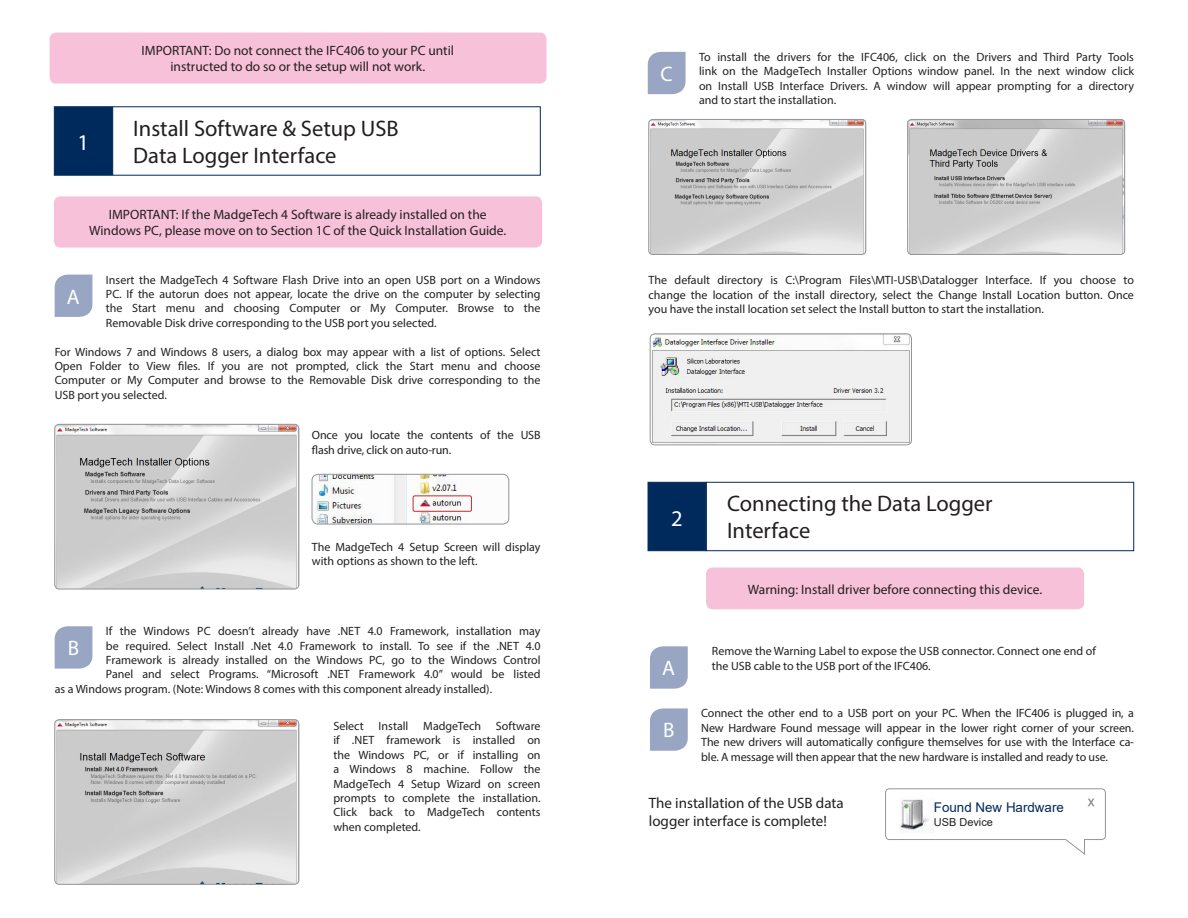
<style>
.page{position:relative;width:1188px;height:918px;background:#fff}
.page>*{position:absolute;margin:0;border:0;box-sizing:border-box;transform-origin:0 0}
.t1{font:22.5px/27px "Myriad Pro";color:#231f20}
.t2{font:22.5px "Myriad Pro";color:#fff}
.t3{font:21px "Myriad Pro";color:#fff}
.t4{font:15px/18px "Myriad Pro";color:#231f20}
.t5{font:13.5px "Myriad Pro";color:#231f20}
.t6{font:13.35px "Arial";color:#00295c}
.t7{font:12px/14.4px "Myriad Pro";color:#231f20;text-align:justify}
.t8{font:10.95px "Arial";color:#231f20}
</style>
<div class="page">
<div style="left:54px;top:196px;width:488px;height:52px;background:#f7c1d9;border-radius:6px"></div>
<div style="left:55px;top:275px;width:37px;height:42px;background:#98a5c3"></div>
<svg style="left:55px;top:626px;width:37px;height:43px;background:#9da9c6"></svg>
<div style="left:54px;top:106px;width:58px;height:69px;background:#00295c;border:1px solid #00295c"></div>
<img style="left:55px;top:424px;width:244px;height:165px">
<div style="left:55px;top:424px;width:244px;height:165px;border:1px solid #939598;border-radius:4px"></div>
<img style="left:55px;top:720px;width:244px;height:164px">
<div style="left:55px;top:720px;width:244px;height:164px;border:1px solid #939598;border-radius:4px"></div>
<img style="left:312px;top:474px;width:197px;height:50px">
<div style="left:312px;top:474px;width:197px;height:50px;border:1px solid #939598;border-radius:6px"></div>
<div style="left:413px;top:496px;width:59px;height:15px;border:1px solid #d1232a;border-radius:2px"></div>
<div style="left:648px;top:482px;width:58px;height:69px;background:#00295c;border:1px solid #00295c"></div>
<div style="left:706px;top:482px;width:428px;height:69px;border:1px solid #00295c"></div>
<svg style="left:650px;top:646px;width:38px;height:43px;background:#9eaac6"></svg>
<svg style="left:650px;top:708px;width:38px;height:43px;background:#9eaac6"></svg>
<svg style="left:885px;top:788px;width:221px;height:67px"></svg>
<img style="left:899px;top:798px;width:35px;height:35px">
<div style="left:706px;top:567px;width:378px;height:42px;background:#f7c1d9;border-radius:6px"></div>
<svg style="left:648px;top:52px;width:38px;height:42px;background:#9da9c6"></svg>
<img style="left:650px;top:334px;width:261px;height:111px">
<div style="left:650px;top:334px;width:262px;height:111px;border:1px solid #939598;border-radius:5px"></div>
<img style="left:649px;top:119px;width:217px;height:135px">
<div style="left:649px;top:119px;width:217px;height:136px;border:1px solid #939598;border-radius:4px"></div>
<img style="left:908px;top:119px;width:217px;height:135px">
<div style="left:908px;top:119px;width:217px;height:136px;border:1px solid #939598;border-radius:4px"></div>
<div style="left:50px;top:33px;width:497px;height:51px;background:#f7c1d9;border-radius:6px"></div>
<p class="t2" style="left:77px;top:129px;width:13px">1</p>
<p class="t5" style="left:142px;top:42px;width:314px">IMPORTANT: Do not connect the IFC406 to your PC until</p>
<p class="t5" style="left:171px;top:59px;width:256px">instructed to do so or the setup will not work.</p>
<p class="t1" style="left:133px;top:114px;width:267px">Install Software &amp; Setup USB<br>Data Logger Interface</p>
<p class="t5" style="left:109px;top:206px;width:379px">IMPORTANT: If the MadgeTech 4 Software is already installed on the</p>
<p class="t5" style="left:89px;top:223px;width:419px">Windows PC, please move on to Section 1C of the Quick Installation Guide.</p>
<p class="t7" style="left:106px;top:272px;width:436px">Insert the MadgeTech 4 Software Flash Drive into an open USB port on a Windows PC. If the autorun does not appear, locate the drive on the computer by selecting the Start menu and choosing Computer or My Computer. Browse to the Removable Disk drive corresponding to the USB port you selected.</p>
<p class="t7" style="left:55px;top:344px;width:487px">For Windows 7 and Windows 8 users, a dialog box may appear with a list of options. Select Open Folder to View files. If you are not prompted, click the Start menu and choose Computer or My Computer and browse to the Removable Disk drive corresponding to the USB port you selected.</p>
<p class="t7" style="left:312px;top:428px;width:230px">Once you locate the contents of the USB flash drive, click on auto-run.</p>
<p class="t3" style="left:67px;top:284px;width:14px">A</p>
<p class="t7" style="left:312px;top:540px;width:230px">The MadgeTech 4 Setup Screen will display with options as shown to the left.</p>
<p class="t7" style="left:106px;top:624px;width:436px">If the Windows PC doesn’t already have .NET 4.0 Framework, installation may</p>
<p class="t7" style="left:106px;top:638px;width:436px">be required. Select Install .Net 4.0 Framework to install. To see if the .NET 4.0</p>
<p class="t7" style="left:106px;top:653px;width:436px">Framework is already installed on the Windows PC, go to the Windows Control</p>
<p class="t7" style="left:106px;top:667px;width:436px">Panel and select Programs. “Microsoft .NET Framework 4.0” would be listed</p>
<p class="t7" style="left:55px;top:681px;width:439px">as a Windows program. (Note: Windows 8 comes with this component already installed).</p>
<p class="t7" style="left:333px;top:719px;width:209px">Select Install MadgeTech Software if .NET framework is installed on the Windows PC, or if installing on a Windows 8 machine. Follow the MadgeTech 4 Setup Wizard on screen prompts to complete the installation.<br>Click back to MadgeTech contents when completed.</p>
<p class="t3" style="left:68px;top:635px;width:13px">B</p>
<p class="t3" style="left:660px;top:61px;width:14px">C</p>
<p class="t7" style="left:699px;top:49px;width:436px">To install the drivers for the IFC406, click on the Drivers and Third Party Tools link on the MadgeTech Installer Options window panel. In the next window click on Install USB Interface Drivers. A window will appear prompting for a directory and to start the installation.</p>
<p class="t7" style="left:649px;top:273px;width:487px">The default directory is C:\Program Files\MTI-USB\Datalogger Interface. If you choose to change the location of the install directory, select the Change Install Location button. Once you have the install location set select the Install button to start the installation.</p>
<p class="t2" style="left:671px;top:504px;width:13px">2</p>
<p class="t1" style="left:727px;top:490px;width:267px">Connecting the Data Logger<br>Interface</p>
<p class="t5" style="left:748px;top:581px;width:296px">Warning: Install driver before connecting this device.</p>
<p class="t7" style="left:712px;top:644px;width:385px">Remove the Warning Label to expose the USB connector. Connect one end of the USB cable to the USB port of the IFC406.</p>
<p class="t7" style="left:701px;top:706px;width:434px">Connect the other end to a USB port on your PC. When the IFC406 is plugged in, a New Hardware Found message will appear in the lower right corner of your screen.<br>The new drivers will automatically configure themselves for use with the Interface ca&shy;ble. A message will then appear that the new hardware is installed and ready to use.</p>
<p class="t4" style="left:649px;top:794px;width:196px">The installation of the USB data logger interface is complete!</p>
<p class="t3" style="left:662px;top:655px;width:14px">A</p>
<p class="t3" style="left:663px;top:717px;width:13px">B</p>
<p class="t6" style="left:934px;top:798px;width:131px">Found New Hardware</p>
<p class="t8" style="left:934px;top:814px;width:60px">USB Device</p>
</div>
